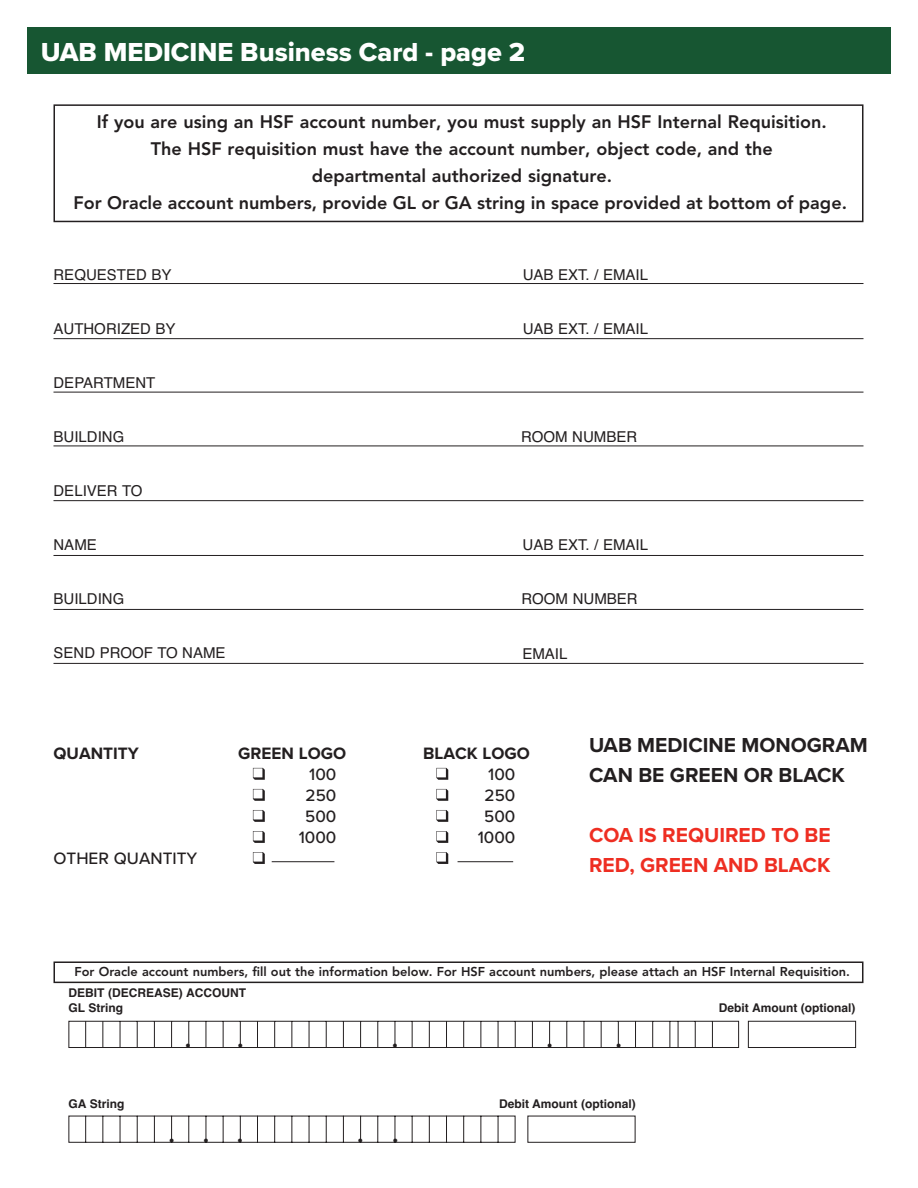
<style>
.page{position:relative;width:918px;height:1188px;background:#fff}
.page>*{position:absolute;margin:0;border:0;box-sizing:border-box;transform-origin:0 0}
.t1{font:27px "Proxima Nova Extrabld";color:#fff}
.t2{font:700 21px/30px "Proxima Nova";color:#231f20}
.t3{font:700 21px/30px "Proxima Nova";color:#ee2e22}
.t4{font:700 20.55px "Proxima Nova";color:#231f20}
.t5{font:800 18px/27px "Avenir LT Std";color:#231f20;text-align:center}
.t6{font:18px "Helvetica";color:#231f20}
.t7{font:500 17.1px "Proxima Nova";color:#231f20}
.t8{font:700 17.1px "Proxima Nova";color:#231f20}
.t9{font:15px "Helvetica";color:#231f20}
.t10{font:800 12.75px "Avenir LT Std";color:#231f20}
.t11{font:700 12px/15px "Helvetica";color:#231f20}
</style>
<div class="page">
<div style="left:53px;top:104px;width:810px;height:118px;border:2px solid #231f20"></div>
<hr style="left:53px;top:283px;width:810px;height:1px;background:#231f20">
<hr style="left:53px;top:338px;width:810px;height:1px;background:#231f20">
<hr style="left:53px;top:392px;width:810px;height:1px;background:#231f20">
<hr style="left:53px;top:446px;width:810px;height:1px;background:#231f20">
<hr style="left:53px;top:500px;width:810px;height:1px;background:#231f20">
<hr style="left:53px;top:555px;width:810px;height:1px;background:#231f20">
<hr style="left:53px;top:609px;width:810px;height:1px;background:#231f20">
<hr style="left:53px;top:663px;width:810px;height:1px;background:#231f20">
<div style="left:53px;top:961px;width:810px;height:22px;border:2px solid #231f20"></div>
<svg style="left:636px;top:1020px;width:220px;height:28px"></svg>
<svg style="left:68px;top:1020px;width:568px;height:123px"></svg>
<svg style="left:253px;top:768px;width:12px;height:12px"></svg>
<svg style="left:436px;top:768px;width:12px;height:12px"></svg>
<svg style="left:253px;top:789px;width:12px;height:12px"></svg>
<svg style="left:436px;top:789px;width:12px;height:12px"></svg>
<svg style="left:253px;top:810px;width:12px;height:12px"></svg>
<svg style="left:436px;top:810px;width:12px;height:12px"></svg>
<svg style="left:253px;top:831px;width:12px;height:12px"></svg>
<svg style="left:436px;top:831px;width:12px;height:12px"></svg>
<svg style="left:253px;top:852px;width:12px;height:12px"></svg>
<svg style="left:436px;top:852px;width:12px;height:12px"></svg>
<hr style="left:272px;top:861px;width:62px;height:1px;background:#231f20">
<hr style="left:458px;top:861px;width:55px;height:1px;background:#231f20">
<div style="left:27px;top:27px;width:864px;height:46px;background:#175632"></div>
<h1 class="t1" style="left:41px;top:32px;width:486px">UAB MEDICINE Business Card - page 2</h1>
<p class="t5" style="left:73px;top:108px;width:775px">If you are using an HSF account number, you must supply an HSF Internal Requisition.<br>The HSF requisition must have the account number, object code, and the<br>departmental authorized signature.<br>For Oracle account numbers, provide GL or GA string in space provided at bottom of page.</p>
<p class="t9" style="left:53px;top:264px;width:119px">REQUESTED BY</p>
<p class="t9" style="left:523px;top:264px;width:127px">UAB EXT. / EMAIL</p>
<p class="t9" style="left:53px;top:318px;width:124px">AUTHORIZED BY</p>
<p class="t9" style="left:523px;top:318px;width:127px">UAB EXT. / EMAIL</p>
<p class="t9" style="left:53px;top:372px;width:103px">DEPARTMENT</p>
<p class="t9" style="left:53px;top:426px;width:72px">BUILDING</p>
<p class="t9" style="left:521px;top:426px;width:118px">ROOM NUMBER</p>
<p class="t9" style="left:53px;top:480px;width:91px">DELIVER TO</p>
<p class="t9" style="left:53px;top:534px;width:45px">NAME</p>
<p class="t9" style="left:523px;top:534px;width:127px">UAB EXT. / EMAIL</p>
<p class="t9" style="left:53px;top:588px;width:72px">BUILDING</p>
<p class="t9" style="left:521px;top:588px;width:118px">ROOM NUMBER</p>
<p class="t9" style="left:53px;top:642px;width:174px">SEND PROOF TO NAME</p>
<p class="t9" style="left:522px;top:642px;width:47px">EMAIL</p>
<p class="t8" style="left:53px;top:741px;width:87px">QUANTITY</p>
<p class="t8" style="left:238px;top:741px;width:110px">GREEN LOGO</p>
<p class="t8" style="left:423px;top:741px;width:108px">BLACK LOGO</p>
<p class="t7" style="left:309px;top:761px;width:29px">100</p>
<p class="t7" style="left:488px;top:761px;width:29px">100</p>
<p class="t7" style="left:306px;top:782px;width:32px">250</p>
<p class="t7" style="left:485px;top:782px;width:32px">250</p>
<p class="t7" style="left:305px;top:803px;width:33px">500</p>
<p class="t7" style="left:484px;top:803px;width:33px">500</p>
<p class="t7" style="left:299px;top:824px;width:39px">1000</p>
<p class="t7" style="left:478px;top:824px;width:39px">1000</p>
<p class="t7" style="left:54px;top:845px;width:145px">OTHER QUANTITY</p>
<p class="t2" style="left:589px;top:730px;width:280px">UAB MEDICINE MONOGRAM<br>CAN BE GREEN OR BLACK</p>
<p class="t4" style="left:590px;top:766px;width:275px">UAB MEDICINE MONOGRAM</p>
<p class="t3" style="left:589px;top:820px;width:243px">COA IS REQUIRED TO BE<br>RED, GREEN AND BLACK</p>
<p class="t10" style="left:75px;top:964px;width:777px">For Oracle account numbers, fill out the information below. For HSF account numbers, please attach an HSF Internal Requisition.</p>
<p class="t11" style="left:68px;top:987px;width:179px">DEBIT (DECREASE) ACCOUNT<br>GL String</p>
<p class="t6" style="left:185px;top:1032px;width:8px">•</p>
<p class="t6" style="left:237px;top:1032px;width:8px">•</p>
<p class="t6" style="left:392px;top:1031px;width:8px">•</p>
<p class="t6" style="left:546px;top:1032px;width:8px">•</p>
<p class="t6" style="left:615px;top:1032px;width:8px">•</p>
<p class="t11" style="left:69px;top:1098px;width:57px">GA String</p>
<p class="t11" style="left:499px;top:1098px;width:138px">Debit Amount (optional)</p>
<p class="t6" style="left:168px;top:1126px;width:8px">•</p>
<p class="t6" style="left:357px;top:1126px;width:8px">•</p>
<p class="t6" style="left:203px;top:1126px;width:8px">•</p>
<p class="t6" style="left:392px;top:1126px;width:8px">•</p>
<p class="t6" style="left:237px;top:1126px;width:8px">•</p>
<p class="t11" style="left:719px;top:1002px;width:138px">Debit Amount (optional)</p>
</div>
